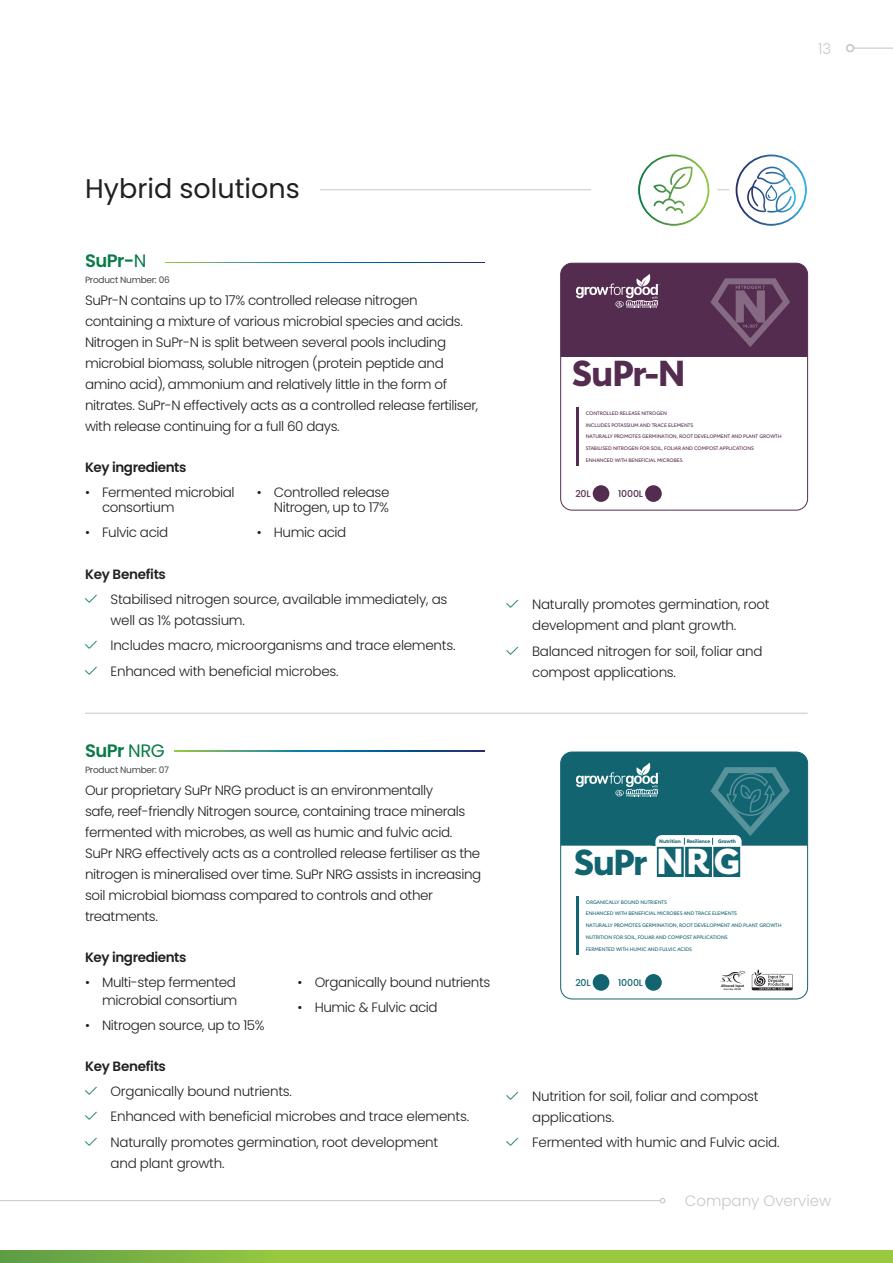
<style>
.page{position:relative;width:893px;height:1263px;background:#fff}
.page>*{position:absolute;margin:0;border:0;box-sizing:border-box;transform-origin:0 0}
.t1{font:700 35.55px "Carnero";letter-spacing:-.05em;color:#126471}
.t2{font:700 35.55px "Carnero";color:#542c4f}
.t3{font:27px "Poppins";color:#231f20}
.Subtitle{font:600 18px "Poppins";letter-spacing:-.03em;color:#097b47}
.t4{font:300 15px "Poppins";color:#c7c8ca}
.Subtitle-2{font:300 13.5px/21px "Poppins";letter-spacing:-.03em;color:#231f20}
.Subtitle-3{font:600 13.5px "Poppins";letter-spacing:-.03em;color:#231f20}
.t5{font:500 9.45px "Poppins";letter-spacing:-.02em;color:#542c4f}
.t6{font:500 9.45px "Poppins";letter-spacing:-.02em;color:#126471}
.Subtitle-4{font:9px "Poppins";letter-spacing:-.03em;color:#454647}
.t7{font:4.95px "Carnero";letter-spacing:-.015em;color:#126471}
.t8{font:4.95px "Carnero";letter-spacing:-.015em;color:#542c4f}
.t9{font:700 4.95px "Carnero";letter-spacing:-.02em;color:#126471}
.t10{font:700 3.6px "Segoe UI";letter-spacing:-.01em;color:#231f20}
.t11{font:700 2.4px "Segoe UI";color:#231f20}
.s1{font-weight:400}
.s2{color:#097b47}
.s3{color:#fff}
</style>
<div class="page">
<svg style="left:561px;top:263px;width:247px;height:247px"></svg>
<div style="left:560px;top:263px;width:248px;height:247px;border:1px solid #542c4f;border-radius:11px"></div>
<svg style="left:561px;top:752px;width:247px;height:247px"></svg>
<div style="left:560px;top:752px;width:248px;height:247px;border:1px solid #126471;border-radius:11px"></div>
<hr style="left:0;top:1200px;width:660px;height:1px;background:#c7c8ca">
<svg style="left:660px;top:1198px;width:5px;height:5px"></svg>
<hr style="left:853px;top:48px;width:40px;height:1px;background:#c7c8ca">
<div style="left:846px;top:44px;width:8px;height:8px;border:2px solid #c7c8ca;border-radius:50%"></div>
<hr style="left:85px;top:713px;width:722px;height:1px;background:#c7c8ca">
<hr style="left:320px;top:189px;width:271px;height:1px;background:#c7c8ca">
<svg style="left:717px;top:189px;width:12px;height:1px"></svg>
<svg style="left:174px;top:751px;width:311px;height:1px"></svg>
<svg style="left:166px;top:262px;width:319px;height:1px"></svg>
<svg style="left:0;top:1250px;width:893px;height:13px;background:#8ec13f"></svg>
<svg style="left:638px;top:154px;width:71px;height:72px"></svg>
<svg style="left:736px;top:155px;width:71px;height:71px"></svg>
<p class="t4" style="left:818px;top:40px;width:15px">13</p>
<p class="t3" style="left:85px;top:173px;width:216px">Hybrid solutions</p>
<p class="Subtitle" style="left:85px;top:250px;width:63px">SuPr-<span class="s1">N</span></p>
<p class="Subtitle-2" style="left:85px;top:290px;width:395px">SuPr-N contains up to 17% controlled release nitrogen containing a mixture of various microbial species and acids.<br>Nitrogen in SuPr-N is split between several pools including microbial biomass, soluble nitrogen (protein peptide and amino acid), ammonium and relatively little in the form of nitrates. SuPr-N effectively acts as a controlled release fertiliser, with release continuing for a full 60 days.</p>
<p class="Subtitle-4" style="left:85px;top:275px;width:86px">Product Number: 06</p>
<p class="Subtitle-3" style="left:85px;top:459px;width:103px">Key ingredients</p>
<p class="Subtitle-2" style="left:102px;top:485px;width:134px;line-height:15px;text-indent:-17px">• Fermented microbial consortium</p>
<p class="Subtitle-2" style="left:85px;top:522px;width:85px">• Fulvic acid</p>
<p class="Subtitle-2" style="left:257px;top:485px;width:134px;line-height:15px;text-align:right">• Controlled release<br>Nitrogen, up to 17%</p>
<p class="Subtitle-2" style="left:257px;top:522px;width:91px">• Humic acid</p>
<p class="Subtitle-3" style="left:85px;top:566px;width:82px">Key Benefits</p>
<p class="Subtitle-2" style="left:111px;top:589px;width:338px;text-indent:-26px"><span class="s2">✓</span> Stabilised nitrogen source, available immediately, as well as 1% potassium.</p>
<p class="Subtitle-2" style="left:85px;top:635px;width:372px"><span class="s2">✓</span> Includes macro, microorganisms and trace elements.</p>
<p class="Subtitle-2" style="left:85px;top:660px;width:255px"><span class="s2">✓</span> Enhanced with beneficial microbes.</p>
<p class="t2" style="left:572px;top:351px;width:115px">SuPr-N</p>
<p class="t8" style="left:586px;top:410px;width:83px">CONTROLLED RELEASE NITROGEN</p>
<p class="t8" style="left:586px;top:422px;width:109px">INCLUDES POTASSIUM AND TRACE ELEMENTS</p>
<p class="t8" style="left:586px;top:434px;width:197px">NATURALLY PROMOTES GERMINATION, ROOT DEVELOPMENT AND PLANT GROWTH</p>
<p class="t8" style="left:586px;top:445px;width:170px">STABILISED NITROGEN FOR SOIL, FOLIAR AND COMPOST APPLICATIONS</p>
<p class="t8" style="left:586px;top:457px;width:98px">ENHANCED WITH BENEFICIAL MICROBES</p>
<p class="t5" style="left:575px;top:488px;width:17px">20L</p>
<p class="t5" style="left:618px;top:488px;width:26px">1000L</p>
<p class="Subtitle-2" style="left:507px;top:594px;width:265px;text-align:center"><span class="s2">✓</span> Naturally promotes germination, root development and plant growth.</p>
<p class="Subtitle-2" style="left:532px;top:640px;width:232px;text-indent:-26px"><span class="s2">✓</span> Balanced nitrogen for soil, foliar and compost applications.</p>
<p class="Subtitle" style="left:85px;top:740px;width:81px">SuPr <span class="s1">NRG</span></p>
<p class="Subtitle-2" style="left:85px;top:780px;width:398px">Our proprietary SuPr NRG product is an environmentally<br>safe, reef-friendly Nitrogen source, containing trace minerals fermented with microbes, as well as humic and fulvic acid.<br>SuPr NRG effectively acts as a controlled release fertiliser as the nitrogen is mineralised over time. SuPr NRG assists in increasing soil microbial biomass compared to controls and other treatments.</p>
<p class="Subtitle-3" style="left:85px;top:949px;width:103px">Key ingredients</p>
<p class="Subtitle-2" style="left:85px;top:973px;width:154px;line-height:18px;text-align:right">• Multi-step fermented microbial consortium</p>
<p class="Subtitle-2" style="left:85px;top:1015px;width:181px">• Nitrogen source, up to 15%</p>
<p class="Subtitle-4" style="left:85px;top:764px;width:85px">Product Number: 07</p>
<p class="Subtitle-2" style="left:298px;top:972px;width:194px">• Organically bound nutrients</p>
<p class="Subtitle-2" style="left:298px;top:997px;width:142px">• Humic &amp; Fulvic acid</p>
<p class="Subtitle-3" style="left:85px;top:1058px;width:82px">Key Benefits</p>
<p class="Subtitle-2" style="left:85px;top:1081px;width:208px"><span class="s2">✓</span> Organically bound nutrients.</p>
<p class="Subtitle-2" style="left:85px;top:1106px;width:386px"><span class="s2">✓</span> Enhanced with beneficial microbes and trace elements.</p>
<p class="Subtitle-2" style="left:111px;top:1131px;width:329px;text-indent:-26px"><span class="s2">✓</span> Naturally promotes germination, root development and plant growth.</p>
<p class="t9" style="left:659px;top:838px;width:52px">Nutrition Resilience</p>
<p class="t9" style="left:718px;top:838px;width:19px">Growth</p>
<p class="t1" style="left:574px;top:840px;width:169px">SuPr <span class="s3">NRG</span></p>
<p class="t7" style="left:586px;top:899px;width:83px">ORGANICALLY BOUND NUTRIENTS</p>
<p class="t7" style="left:586px;top:911px;width:153px">ENHANCED WITH BENEFICIAL MICROBES AND TRACE ELEMENTS</p>
<p class="t7" style="left:586px;top:922px;width:197px">NATURALLY PROMOTES GERMINATION, ROOT DEVELOPMENT AND PLANT GROWTH</p>
<p class="t7" style="left:586px;top:934px;width:143px">NUTRITION FOR SOIL, FOLIAR AND COMPOST APPLICATIONS</p>
<p class="t7" style="left:586px;top:946px;width:108px">FERMENTED WITH HUMIC AND FULVIC ACIDS</p>
<p class="t11" style="left:724px;top:987px;width:19px">Cert. No. 20120</p>
<p class="t6" style="left:575px;top:977px;width:17px">20L</p>
<p class="t6" style="left:618px;top:977px;width:26px">1000L</p>
<p class="t10" style="left:721px;top:982px;width:25px">Allowed Input</p>
<p class="Subtitle-2" style="left:532px;top:1086px;width:228px;text-indent:-26px"><span class="s2">✓</span> Nutrition for soil, foliar and compost applications.</p>
<p class="Subtitle-2" style="left:507px;top:1132px;width:274px"><span class="s2">✓</span> Fermented with humic and Fulvic acid.</p>
<p class="t4" style="left:685px;top:1192px;width:148px">Company Overview</p>
</div>
